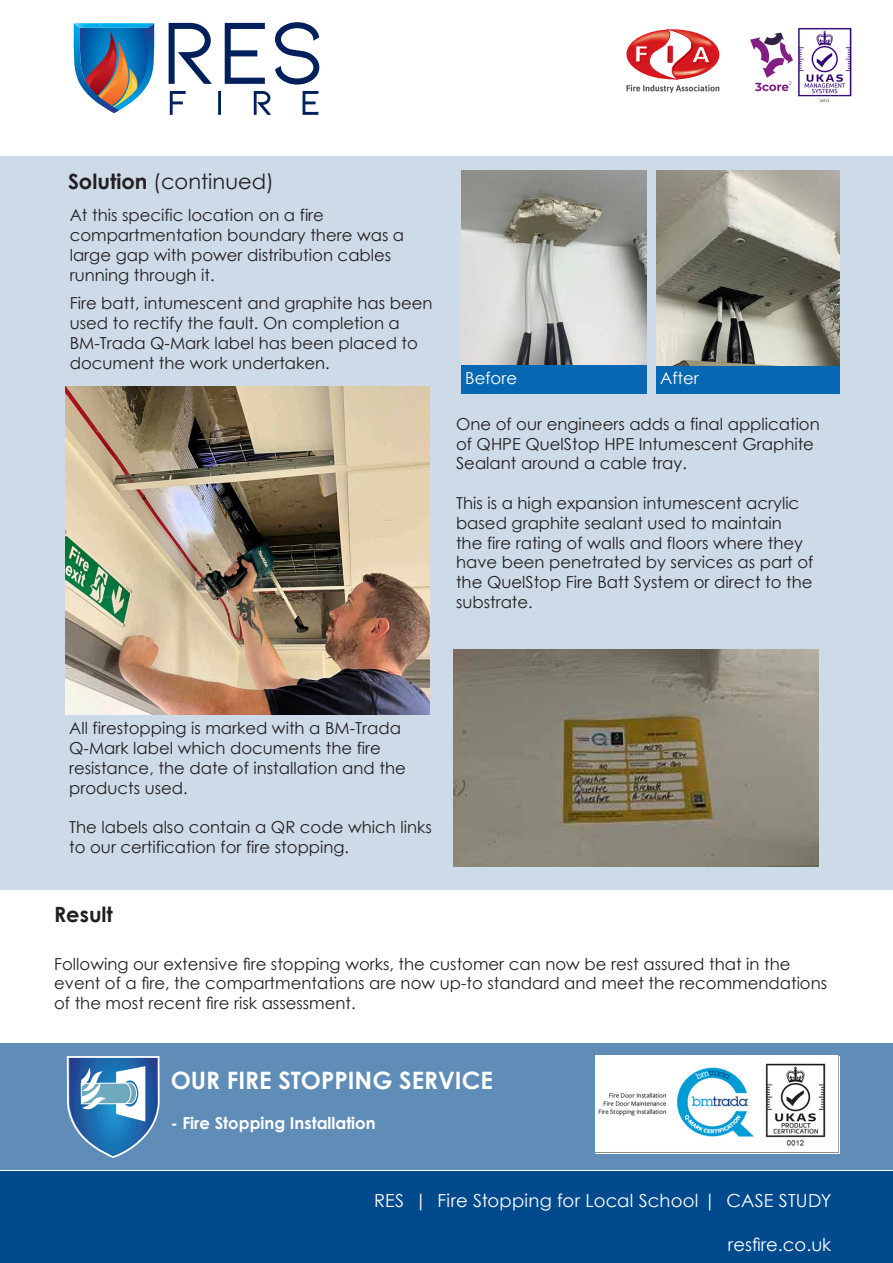
<style>
.page{position:relative;width:893px;height:1263px;background:#fff}
.page>*{position:absolute;margin:0;border:0;box-sizing:border-box;transform-origin:0 0}
.t1{font:700 24px "Century Gothic";color:#fff}
.t2{font:21px "Century Gothic";color:#231f20}
.Body_text{font:700 21px "Century Gothic";color:#231f20}
.Footer2{font:18px "Century Gothic";letter-spacing:.01em;color:#fff}
.Body_text-2{font:16.5px/19.8px "Century Gothic";color:#231f20}
.t3{font:700 16.5px "Century Gothic";color:#fff}
.t4{font:16.5px "Century Gothic";color:#fff}
.s1{font-weight:700}
</style>
<div class="page">
<div style="left:0;top:1171px;width:893px;height:92px;background:#004a8d"></div>
<div style="left:0;top:156px;width:893px;height:734px;background:#cddbe8"></div>
<svg style="left:169px;top:23px;width:43px;height:61px"></svg>
<svg style="left:225px;top:23px;width:40px;height:61px"></svg>
<svg style="left:275px;top:22px;width:44px;height:63px"></svg>
<svg style="left:170px;top:91px;width:16px;height:24px"></svg>
<hr style="left:218px;top:91px;width:3px;height:24px;background:#00205b">
<svg style="left:254px;top:91px;width:17px;height:24px"></svg>
<svg style="left:303px;top:91px;width:15px;height:24px"></svg>
<img style="left:73px;top:23px;width:82px;height:90px">
<img style="left:74px;top:23px;width:29px;height:5px">
<img style="left:750px;top:27px;width:102px;height:76px">
<svg style="left:626px;top:29px;width:93px;height:64px"></svg>
<img style="left:66px;top:387px;width:364px;height:327px">
<img style="left:461px;top:171px;width:185px;height:195px">
<div style="left:461px;top:366px;width:185px;height:28px;background:#0668b3"></div>
<div style="left:656px;top:365px;width:183px;height:29px;background:#0668b3"></div>
<img style="left:656px;top:170px;width:184px;height:195px">
<img style="left:454px;top:649px;width:364px;height:217px">
<div style="left:0;top:1043px;width:893px;height:127px;background:#5f8db7"></div>
<svg style="left:66px;top:1056px;width:94px;height:102px"></svg>
<img style="left:595px;top:1056px;width:243px;height:97px">
<p class="t2" style="left:68px;top:166px;width:207px"><span class="s1">Solution</span> (continued)</p>
<p class="Body_text-2" style="left:70px;top:205px;width:336px">At this specific location on a fire compartmentation boundary there was a large gap with power distribution cables running through it.</p>
<p class="Body_text-2" style="left:70px;top:293px;width:364px">Fire batt, intumescent and graphite has been used to rectify the fault. On completion a BM-Trada Q-Mark label has been placed to document the work undertaken.</p>
<p class="t4" style="left:465px;top:367px;width:53px">Before</p>
<p class="t4" style="left:660px;top:366px;width:40px">After</p>
<p class="Body_text-2" style="left:456px;top:414px;width:365px">One of our engineers adds a final application of QHPE QuelStop HPE Intumescent Graphite<br>Sealant around a cable tray.</p>
<p class="Body_text-2" style="left:456px;top:493px;width:359px">This is a high expansion intumescent acrylic based graphite sealant used to maintain<br>the fire rating of walls and floors where they have been penetrated by services as part of the QuelStop Fire Batt System or direct to the substrate.</p>
<p class="Body_text-2" style="left:69px;top:718px;width:338px">All firestopping is marked with a BM-Trada Q-Mark label which documents the fire resistance, the date of installation and the products used.</p>
<p class="Body_text-2" style="left:69px;top:817px;width:364px">The labels also contain a QR code which links to our certification for fire stopping.</p>
<p class="Body_text" style="left:54px;top:898px;width:60px">Result</p>
<p class="Body_text-2" style="left:54px;top:953px;width:775px">Following our extensive fire stopping works, the customer can now be rest assured that in the event of a fire, the compartmentations are now up-to standard and meet the recommendations of the most recent fire risk assessment.</p>
<p class="t1" style="left:171px;top:1062px;width:324px">OUR FIRE STOPPING SERVICE</p>
<p class="t3" style="left:171px;top:1110px;width:206px">- Fire Stopping Installation</p>
<p class="Footer2" style="left:374px;top:1188px;width:459px">RES | Fire Stopping for Local School | CASE STUDY</p>
<p class="Footer2" style="left:728px;top:1231px;width:105px">resfire.co.uk</p>
</div>
